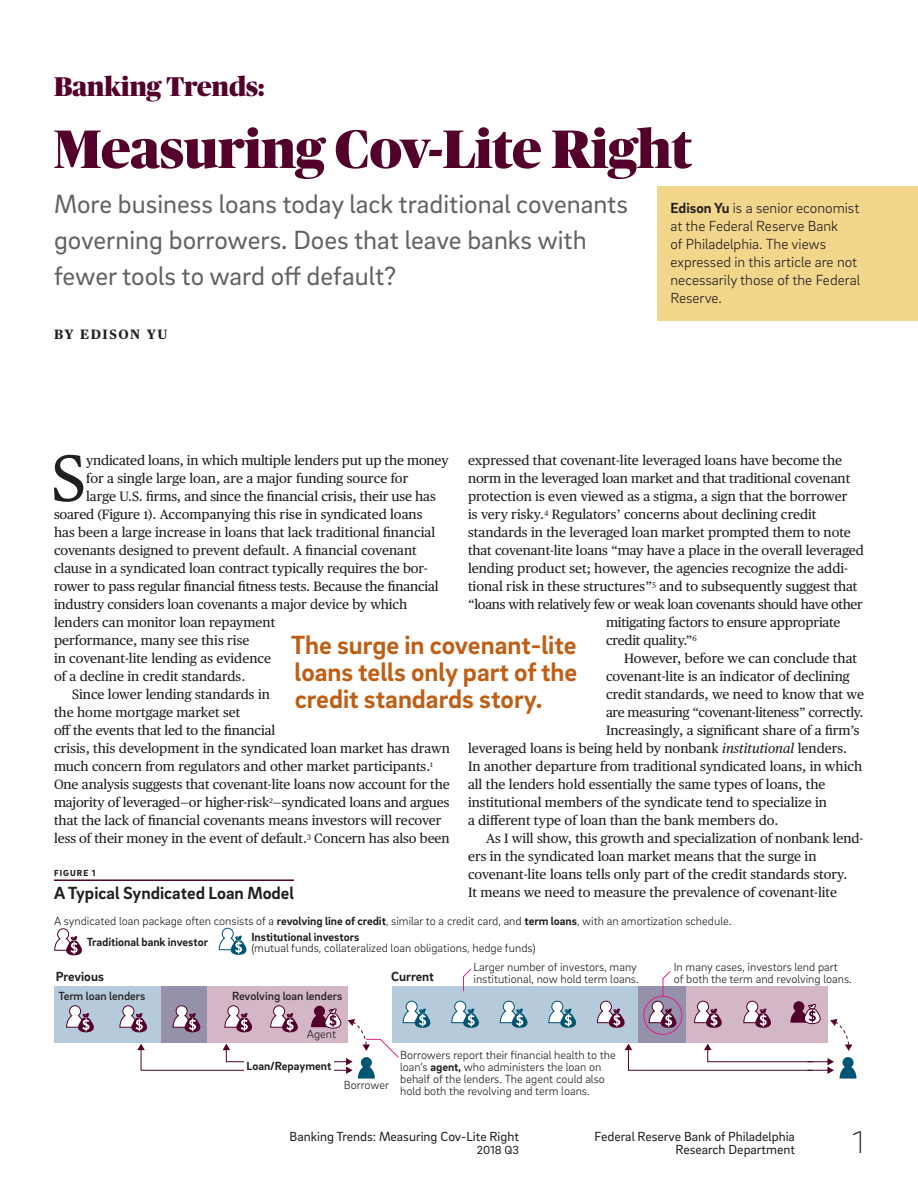
<style>
.page{position:relative;width:918px;height:1188px;background:#fff}
.page>*{position:absolute;margin:0;border:0;box-sizing:border-box;transform-origin:0 0}
.pf{font:65.4px "Publico Text";color:#231f20}
.sec{font:900 54px "Publico Banner";color:#53002b}
.pgr{font:200 32.25px "Brix Sans";color:#231f20}
.sub{font:27px/36px "Brix Sans";color:#636366}
.pq{font:700 27px/27px "Brix Sans";color:#bf5f16;text-align:justify}
.secKick{font:900 27px "Publico Banner";color:#53002b}
.figHed{font:700 18px "Brix Sans";color:#231f20}
.bio{font:300 15px/18px "Brix Sans";color:#231f20}
.pf-2{font:13.5px/18px "Publico Text";color:#231f20}
.pf-3{font:13.5px "Publico Text";letter-spacing:-.02em;color:#231f20}
.rhr{font:13.5px "Brix Sans";color:#231f20}
.t1{font:700 13.5px "Brix Sans";color:#231f20}
.byline{font:700 13.5px "Publico Text";letter-spacing:.115em;color:#231f20}
.t2{font:300 12px/12px "Brix Sans";color:#231f20}
.t3{font:700 12px "Brix Sans";color:#231f20}
.t4{font:500 12px "Brix Sans";color:#231f20}
.rhr_ed{font:12px "Brix Sans";color:#231f20}
.figLab{font:900 9px "Brix Sans";letter-spacing:.115em;color:#231f20}
.s1{font-weight:700}
.s2{font-style:italic}
</style>
<div class="page">
<div style="left:657px;top:186px;width:261px;height:135px;background:#f2d68b"></div>
<hr style="left:54px;top:879px;width:240px;height:2px;background:#53002b">
<div style="left:392px;top:986px;width:294px;height:56px;background:#b5cbdb"></div>
<svg style="left:219px;top:928px;width:27px;height:27px"></svg>
<svg style="left:451px;top:1001px;width:28px;height:27px"></svg>
<svg style="left:500px;top:1001px;width:28px;height:27px"></svg>
<svg style="left:549px;top:1001px;width:27px;height:27px"></svg>
<svg style="left:54px;top:928px;width:28px;height:27px"></svg>
<div style="left:54px;top:986px;width:153px;height:57px;background:#b5cbdb"></div>
<svg style="left:162px;top:986px;width:186px;height:57px;background:#c2acbe"></svg>
<svg style="left:137px;top:1044px;width:107px;height:27px"></svg>
<svg style="left:270px;top:1005px;width:28px;height:27px"></svg>
<svg style="left:225px;top:1005px;width:27px;height:27px"></svg>
<svg style="left:173px;top:1005px;width:27px;height:27px"></svg>
<svg style="left:120px;top:1005px;width:27px;height:27px"></svg>
<svg style="left:66px;top:1005px;width:28px;height:27px"></svg>
<svg style="left:597px;top:971px;width:259px;height:108px"></svg>
<div style="left:644px;top:996px;width:38px;height:39px;border:1px solid #df1f86;border-radius:50%"></div>
<svg style="left:311px;top:1001px;width:119px;height:78px"></svg>
<svg style="left:463px;top:969px;width:8px;height:23px"></svg>
<p class="secKick" style="left:54px;top:67px;width:212px">Banking Trends:</p>
<p class="sec" style="left:54px;top:110px;width:640px">Measuring Cov-Lite Right</p>
<p class="sub" style="left:54px;top:185px;width:576px">More business loans today lack traditional covenants governing borrowers. Does that leave banks with fewer tools to ward off default?</p>
<p class="bio" style="left:670px;top:198px;width:191px"><span class="s1">Edison Yu</span> is a senior economist at the Federal Reserve Bank<br>of Philadelphia. The views expressed in this article are not necessarily those of the Federal<br>Reserve.</p>
<p class="byline" style="left:54px;top:324px;width:115px">BY EDISON YU</p>
<p class="pf" style="left:52px;top:429px;width:36px">S</p>
<p class="pf-2" style="left:86px;top:450px;width:364px">yndicated loans, in which multiple lenders put up the money</p>
<p class="pf-2" style="left:468px;top:450px;width:376px">expressed that covenant-lite leveraged loans have become the</p>
<p class="pf-2" style="left:468px;top:468px;width:384px">norm in the leveraged loan market and that traditional covenant</p>
<p class="pf-2" style="left:468px;top:486px;width:381px">protection is even viewed as a stigma, a sign that the borrower</p>
<p class="pf-2" style="left:468px;top:504px;width:350px">is very risky.<sup>4</sup> Regulators’ concerns about declining credit</p>
<p class="pf-2" style="left:468px;top:522px;width:384px">standards in the leveraged loan market prompted them to note</p>
<p class="pf-2" style="left:468px;top:540px;width:397px">that covenant-lite loans “may have a place in the overall leveraged</p>
<p class="pf-2" style="left:468px;top:558px;width:382px">lending product set; however, the agencies recognize the addi-</p>
<p class="pf-2" style="left:468px;top:576px;width:391px">tional risk in these structures”<sup>5</sup> and to subsequently suggest that</p>
<p class="pf-3" style="left:468px;top:594px;width:396px">“loans with relatively few or weak loan covenants should have other</p>
<p class="pf-2" style="left:606px;top:612px;width:236px">mitigating factors to ensure appropriate</p>
<p class="pf-2" style="left:606px;top:630px;width:92px">credit quality.”<sup>6</sup></p>
<p class="pf-2" style="left:624px;top:648px;width:235px">However, before we can conclude that</p>
<p class="pf-2" style="left:606px;top:666px;width:245px">covenant-lite is an indicator of declining</p>
<p class="pf-2" style="left:606px;top:684px;width:260px">credit standards, we need to know that we</p>
<p class="pf-3" style="left:606px;top:702px;width:259px">are measuring “covenant-liteness” correctly.</p>
<p class="pf-2" style="left:606px;top:720px;width:255px">Increasingly, a significant share of a firm’s</p>
<p class="pf-2" style="left:468px;top:738px;width:381px">leveraged loans is being held by nonbank <span class="s2">institutional</span> lenders.</p>
<p class="pf-2" style="left:468px;top:756px;width:396px">In another departure from traditional syndicated loans, in which</p>
<p class="pf-2" style="left:468px;top:774px;width:359px">all the lenders hold essentially the same types of loans, the</p>
<p class="pf-2" style="left:468px;top:792px;width:361px">institutional members of the syndicate tend to specialize in</p>
<p class="pf-2" style="left:468px;top:810px;width:312px">a different type of loan than the bank members do.</p>
<p class="pf-2" style="left:468px;top:828px;width:397px;text-indent:18px">As I will show, this growth and specialization of nonbank lend&shy;ers in the syndicated loan market means that the surge in covenant-lite loans tells only part of the credit standards story.<br>It means we need to measure the prevalence of covenant-lite</p>
<p class="pf-2" style="left:86px;top:468px;width:324px">for a single large loan, are a major funding source for</p>
<p class="pf-2" style="left:86px;top:486px;width:351px">large U.S. firms, and since the financial crisis, their use has</p>
<p class="pf-2" style="left:54px;top:504px;width:370px">soared (Figure 1). Accompanying this rise in syndicated loans</p>
<p class="pf-2" style="left:54px;top:522px;width:383px">has been a large increase in loans that lack traditional financial</p>
<p class="pf-2" style="left:54px;top:540px;width:364px">covenants designed to prevent default. A financial covenant</p>
<p class="pf-2" style="left:54px;top:558px;width:375px">clause in a syndicated loan contract typically requires the bor-</p>
<p class="pf-2" style="left:54px;top:576px;width:386px">rower to pass regular financial fitness tests. Because the financial</p>
<p class="pf-2" style="left:54px;top:594px;width:355px">industry considers loan covenants a major device by which</p>
<p class="pf-2" style="left:54px;top:612px;width:223px">lenders can monitor loan repayment</p>
<p class="pf-2" style="left:54px;top:630px;width:197px">performance, many see this rise</p>
<p class="pf-2" style="left:54px;top:648px;width:219px">in covenant-lite lending as evidence</p>
<p class="pf-2" style="left:54px;top:666px;width:193px">of a decline in credit standards.</p>
<p class="pf-2" style="left:54px;top:684px;width:397px;text-indent:18px">Since lower lending standards in<br>the home mortgage market set<br>off the events that led to the financial<br>crisis, this development in the syndicated loan market has drawn much concern from regulators and other market participants.<sup>1<br></sup>One analysis suggests that covenant-lite loans now account for the majority of leveraged—or higher-risk<sup>2</sup>—syndicated loans and argues that the lack of financial covenants means investors will recover less of their money in the event of default.<sup>3</sup> Concern has also been</p>
<p class="pq" style="left:291px;top:630px;width:288px">The surge in covenant-lite loans tells only part of the credit standards story.</p>
<p class="figLab" style="left:54px;top:867px;width:43px">FIGURE 1</p>
<p class="figHed" style="left:54px;top:881px;width:242px">A Typical Syndicated Loan Model</p>
<p class="t2" style="left:54px;top:914px;width:679px">A syndicated loan package often consists of a <span class="s1">revolving line of credit</span>, similar to a credit card, and <span class="s1">term loans</span>, with an amortization schedule.</p>
<p class="t3" style="left:87px;top:934px;width:123px">Traditional bank investor</p>
<p class="t2" style="left:251px;top:932px;width:286px;line-height:10.5px"><span class="s1">Institutional investors<br></span>(mutual funds, collateralized loan obligations, hedge funds)</p>
<p class="t1" style="left:56px;top:968px;width:50px">Previous</p>
<p class="t1" style="left:391px;top:968px;width:44px">Current</p>
<p class="t2" style="left:474px;top:960px;width:167px">Larger number of investors, many institutional, now hold term loans.</p>
<p class="t2" style="left:674px;top:960px;width:180px">In many cases, investors lend part<br>of both the term and revolving loans.</p>
<p class="t4" style="left:58px;top:988px;width:88px">Term loan lenders</p>
<p class="t4" style="left:232px;top:988px;width:112px">Revolving loan lenders</p>
<p class="t2" style="left:307px;top:1027px;width:31px">Agent</p>
<p class="t3" style="left:247px;top:1058px;width:86px">Loan/Repayment</p>
<p class="t2" style="left:344px;top:1078px;width:47px">Borrower</p>
<p class="t2" style="left:400px;top:1048px;width:217px">Borrowers report their financial health to the loan’s <span class="s1">agent,</span> who administers the loan on behalf of the lenders. The agent could also hold both the revolving and term loans.</p>
<p class="rhr" style="left:290px;top:1127px;width:231px">Banking Trends: Measuring Cov-Lite Right</p>
<p class="rhr_ed" style="left:477px;top:1142px;width:44px">2018 Q3</p>
<p class="rhr" style="left:595px;top:1127px;width:202px">Federal Reserve Bank of Philadelphia</p>
<p class="rhr" style="left:676px;top:1141px;width:121px">Research Department</p>
<p class="pgr" style="left:852px;top:1122px;width:13px">1</p>
</div>
